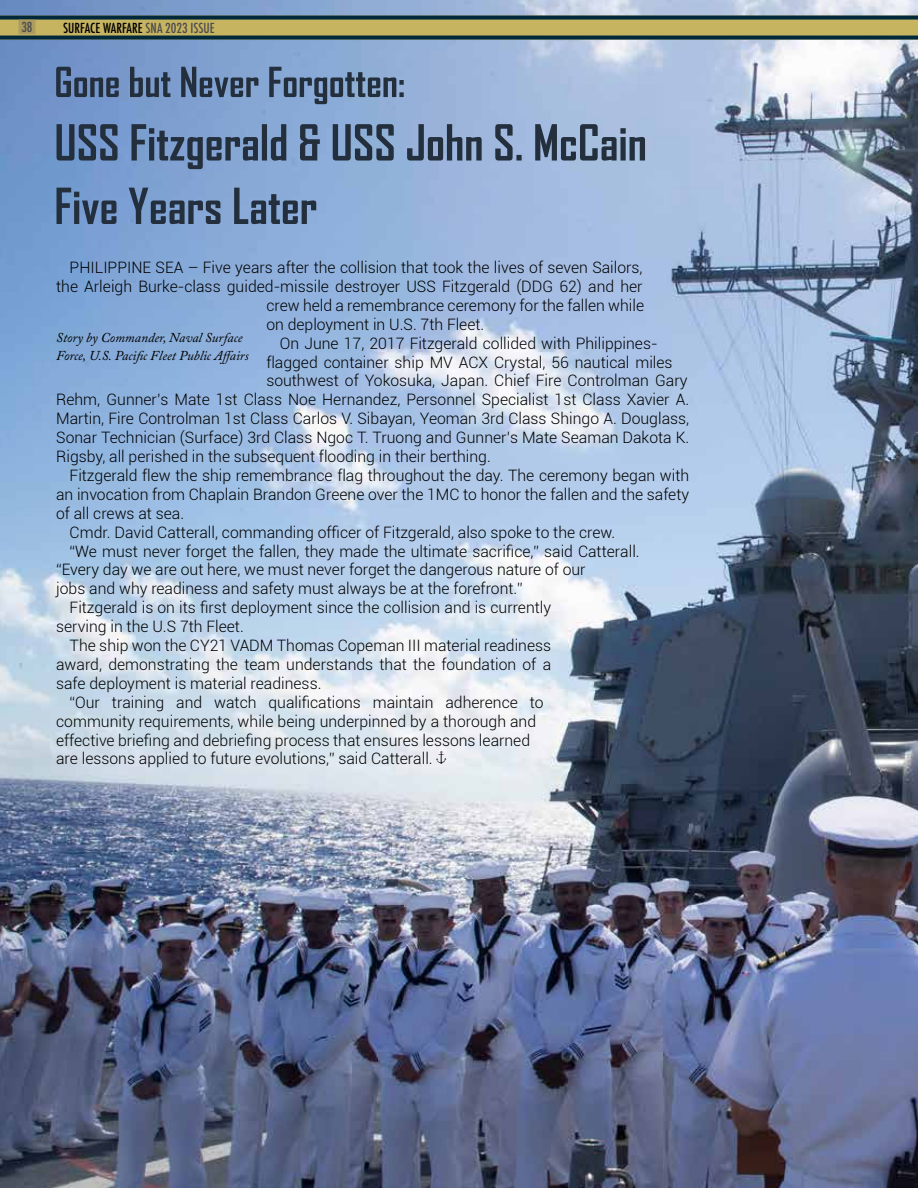
<style>
.page{position:relative;width:918px;height:1188px;background:#fff}
.page>*{position:absolute;margin:0;border:0;box-sizing:border-box;transform-origin:0 0}
.t1{font:300 15.75px "Roboto";color:#000}
.t2{font:italic 13.5px/18px "Adobe Caslon Pro";color:#000}
.t3{font:500 condensed 13.5px "Futura";color:#000}
.t4{font:500 condensed 13.5px "Futura";color:#4e4d4d}
.s1{color:#4e4d4d}
.s2{font-family:"Dropyouranchor";font-weight:400;font-size:18px}
</style>
<div class="page">
<img style="left:0;top:0;width:918px;height:1188px">
<svg style="left:57px;top:188px;width:259px;height:36px"></svg>
<svg style="left:57px;top:124px;width:588px;height:45px"></svg>
<svg style="left:56px;top:67px;width:348px;height:37px"></svg>
<div style="left:0;top:16px;width:918px;height:24px;background:#c7b461"></div>
<svg style="left:0;top:16px;width:918px;height:4px;fill:#00283b"></svg>
<svg style="left:0;top:36px;width:918px;height:4px;fill:#00283b"></svg>
<svg style="left:18px;top:19px;width:18px;height:15px"></svg>
<p class="t4" style="left:21px;top:19px;width:13px">38</p>
<p class="t3" style="left:63px;top:19px;width:153px">SURFACE WARFARE <span class="s1">SNA 2023 ISSUE</span></p>
<p class="t1" style="left:70px;top:257px;width:574px">PHILIPPINE SEA – Five years after the collision that took the lives of seven Sailors,</p>
<p class="t1" style="left:56px;top:275px;width:588px">the Arleigh Burke-class guided-missile destroyer USS Fitzgerald (DDG 62) and her</p>
<p class="t1" style="left:266px;top:294px;width:379px">crew held a remembrance ceremony for the fallen while</p>
<p class="t1" style="left:266px;top:313px;width:219px">on deployment in U.S. 7th Fleet.</p>
<p class="t1" style="left:280px;top:332px;width:379px">On June 17, 2017 Fitzgerald collided with Philippines-</p>
<p class="t1" style="left:266px;top:351px;width:408px">flagged container ship MV ACX Crystal, 56 nautical miles</p>
<p class="t1" style="left:266px;top:370px;width:423px">southwest of Yokosuka, Japan. Chief Fire Controlman Gary</p>
<p class="t1" style="left:56px;top:389px;width:635px">Rehm, Gunner’s Mate 1st Class Noe Hernandez, Personnel Specialist 1st Class Xavier A.</p>
<p class="t1" style="left:56px;top:408px;width:635px">Martin, Fire Controlman 1st Class Carlos V. Sibayan, Yeoman 3rd Class Shingo A. Douglass,</p>
<p class="t1" style="left:56px;top:427px;width:635px">Sonar Technician (Surface) 3rd Class Ngoc T. Truong and Gunner’s Mate Seaman Dakota K.</p>
<p class="t1" style="left:56px;top:446px;width:436px">Rigsby, all perished in the subsequent flooding in their berthing.</p>
<p class="t1" style="left:70px;top:464px;width:621px">Fitzgerald flew the ship remembrance flag throughout the day. The ceremony began with</p>
<p class="t1" style="left:56px;top:483px;width:635px">an invocation from Chaplain Brandon Greene over the 1MC to honor the fallen and the safety</p>
<p class="t1" style="left:56px;top:502px;width:130px">of all crews at sea.</p>
<p class="t1" style="left:70px;top:521px;width:547px">Cmdr. David Catterall, commanding officer of Fitzgerald, also spoke to the crew.</p>
<p class="t1" style="left:70px;top:540px;width:572px">“We must never forget the fallen, they made the ultimate sacrifice,” said Catterall.</p>
<p class="t1" style="left:56px;top:559px;width:531px">“Every day we are out here, we must never forget the dangerous nature of our</p>
<p class="t1" style="left:56px;top:578px;width:468px">jobs and why readiness and safety must always be at the forefront.”</p>
<p class="t1" style="left:70px;top:597px;width:483px">Fitzgerald is on its first deployment since the collision and is currently</p>
<p class="t1" style="left:56px;top:616px;width:189px">serving in the U.S 7th Fleet.</p>
<p class="t1" style="left:70px;top:635px;width:483px">The ship won the CY21 VADM Thomas Copeman III material readiness</p>
<p class="t1" style="left:56px;top:653px;width:497px">award, demonstrating the team understands that the foundation of a</p>
<p class="t1" style="left:56px;top:672px;width:267px">safe deployment is material readiness.</p>
<p class="t1" style="left:70px;top:691px;width:476px">“Our training and watch qualifications maintain adherence to</p>
<p class="t1" style="left:56px;top:710px;width:482px">community requirements, while being underpinned by a thorough and</p>
<p class="t1" style="left:56px;top:729px;width:476px">effective briefing and debriefing process that ensures lessons learned</p>
<p class="t1" style="left:56px;top:748px;width:392px">are lessons applied to future evolutions,” said Catterall. <span class="s2">*</span></p>
<p class="t2" style="left:56px;top:328px;width:194px">Story by Commander, Naval Surface<br>Force, U.S. Pacific Fleet Public Affairs</p>
</div>
